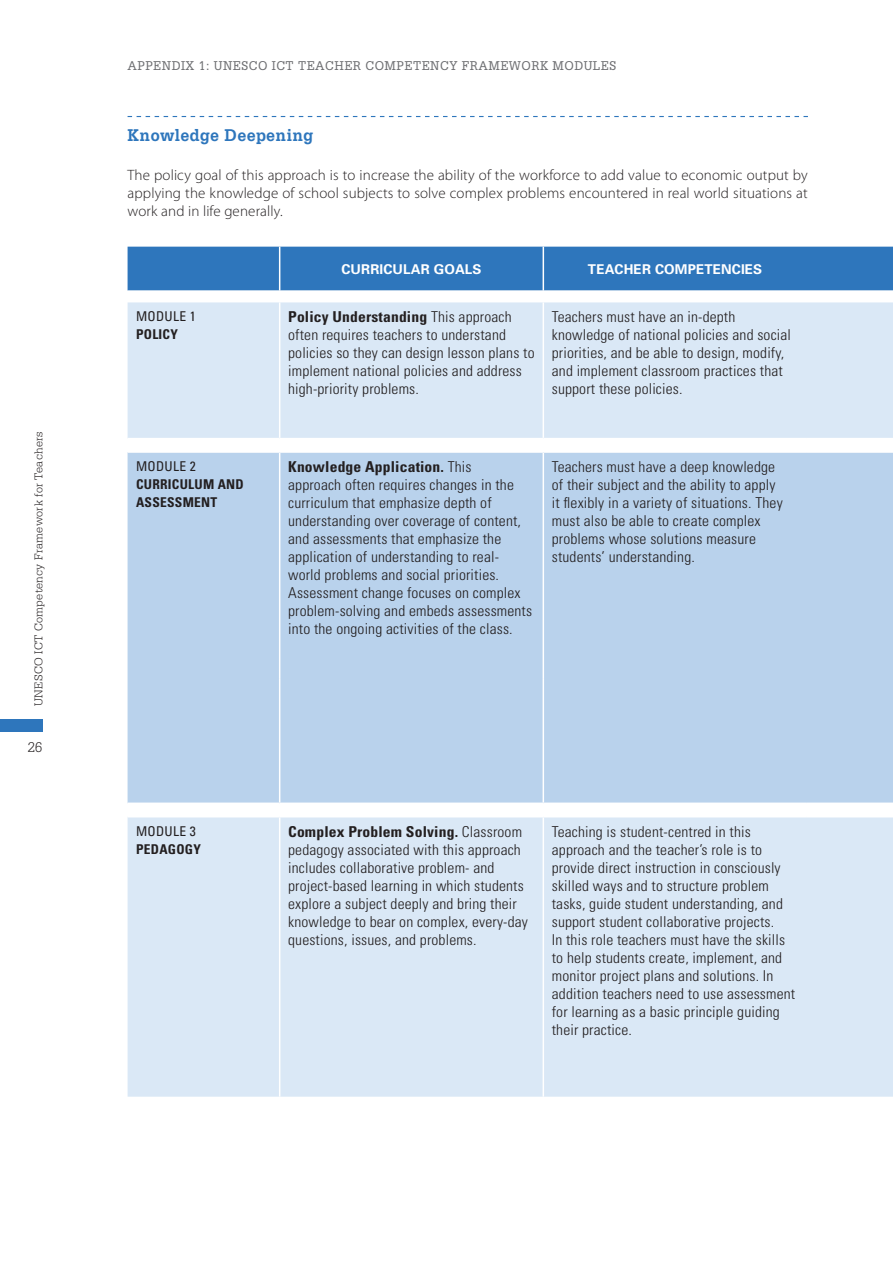
<style>
.page{position:relative;width:893px;height:1263px;background:#fff}
.page>*{position:absolute;margin:0;border:0;box-sizing:border-box;transform-origin:0 0}
.intertitre_filet{font:700 18px "Serifa";letter-spacing:.02em;color:#2e76bc;scale:.9 1}
.ANNEX_txt{font:300 condensed 15px/18px "Univers";letter-spacing:.01em;color:#231f20;scale:1.04 1}
.text_justif{font:300 15px/18px "Myriad Pro";letter-spacing:.01em;color:#231f20;text-align:justify}
.t1{font:300 15px "Serifa";color:#231f20;scale:.96 1}
.t2{font:13.5px "Serifa";letter-spacing:.04em;color:#6c6d70;scale:.9 1}
.ANNEX_Droit{font:700 condensed 13.5px/18px "Univers";letter-spacing:.02em;color:#231f20}
.ANNEX_entete_centre{font:700 13.5px "Univers";letter-spacing:.01em;color:#fff}
.ANNEX_Droit-2{font:condensed 13.5px/18px "Univers";letter-spacing:.02em;color:#231f20}
.t3{font:300 12px "Serifa";letter-spacing:.02em;color:#231f20}
.s1{font-weight:700}
.s2{font-weight:400}
</style>
<div class="page">
<div style="left:0;top:719px;width:43px;height:12px;background:#2e76bc"></div>
<div style="left:128px;top:247px;width:765px;height:44px;background:#2e76bc"></div>
<div style="left:128px;top:302px;width:765px;height:136px;background:#dae8f6"></div>
<div style="left:128px;top:453px;width:765px;height:349px;background:#b9d2ec"></div>
<div style="left:128px;top:817px;width:765px;height:280px;background:#dae8f6"></div>
<hr style="left:279px;top:302px;width:1px;height:136px;background:#fff">
<hr style="left:543px;top:302px;width:1px;height:136px;background:#fff">
<hr style="left:279px;top:453px;width:1px;height:226px;background:#fff">
<hr style="left:543px;top:453px;width:1px;height:226px;background:#fff">
<hr style="left:279px;top:679px;width:1px;height:123px;background:#fff">
<hr style="left:543px;top:679px;width:1px;height:123px;background:#fff">
<hr style="left:279px;top:817px;width:1px;height:280px;background:#fff">
<hr style="left:543px;top:817px;width:1px;height:280px;background:#fff">
<hr style="left:279px;top:247px;width:1px;height:44px;background:#fff">
<hr style="left:543px;top:247px;width:1px;height:44px;background:#fff">
<svg style="left:128px;top:116px;width:680px;height:1px"></svg>
<p class="t3" style="left:32px;top:706px;width:276px;rotate:-90deg">UNESCO ICT Competency Framework for Teachers</p>
<p class="t1" style="left:28px;top:738px;width:17px">26</p>
<p class="t2" style="left:128px;top:58px;width:544px">APPENDIX 1: UNESCO ICT TEACHER COMPETENCY FRAMEWORK MODULES</p>
<p class="intertitre_filet" style="left:128px;top:125px;width:208px">Knowledge Deepening</p>
<p class="text_justif" style="left:128px;top:166px;width:682px">The policy goal of this approach is to increase the ability of the workforce to add value to economic output by applying the knowledge of school subjects to solve complex problems encountered in real world situations at work and in life generally.</p>
<p class="ANNEX_entete_centre" style="left:341px;top:261px;width:142px">CURRICULAR GOALS</p>
<p class="ANNEX_entete_centre" style="left:588px;top:261px;width:176px">TEACHER COMPETENCIES</p>
<p class="ANNEX_Droit-2" style="left:136px;top:307px;width:61px">MODULE 1<br><span class="s1">POLICY</span></p>
<p class="ANNEX_txt" style="left:288px;top:308px;width:238px"><span class="s1">Policy Understanding</span> This approach often requires teachers to understand policies so they can design lesson plans to implement national policies and address high-priority problems.</p>
<p class="ANNEX_txt" style="left:552px;top:308px;width:232px">Teachers must have an in-depth knowledge of national policies and social priorities, and be able to design, modify, and implement classroom practices that support these policies.</p>
<p class="ANNEX_Droit" style="left:136px;top:457px;width:109px"><span class="s2">MODULE 2<br></span>CURRICULUM AND<br>ASSESSMENT</p>
<p class="ANNEX_txt" style="left:288px;top:458px;width:236px"><span class="s1">Knowledge Application.</span> This<br>approach often requires changes in the curriculum that emphasize depth of understanding over coverage of content, and assessments that emphasize the application of understanding to real&shy;world problems and social priorities.<br>Assessment change focuses on complex problem-solving and embeds assessments into the ongoing activities of the class.</p>
<p class="ANNEX_txt" style="left:552px;top:458px;width:224px">Teachers must have a deep knowledge of their subject and the ability to apply it flexibly in a variety of situations. They must also be able to create complex problems whose solutions measure students’ understanding.</p>
<p class="ANNEX_Droit" style="left:136px;top:822px;width:66px"><span class="s2">MODULE 3<br></span>PEDAGOGY</p>
<p class="ANNEX_txt" style="left:288px;top:823px;width:232px"><span class="s1">Complex Problem Solving.</span> Classroom pedagogy associated with this approach includes collaborative problem- and project-based learning in which students explore a subject deeply and bring their knowledge to bear on complex, every-day questions, issues, and problems.</p>
<p class="ANNEX_txt" style="left:552px;top:823px;width:236px">Teaching is student-centred in this approach and the teacher’s role is to provide direct instruction in consciously skilled ways and to structure problem tasks, guide student understanding, and support student collaborative projects.<br>In this role teachers must have the skills to help students create, implement, and monitor project plans and solutions. In addition teachers need to use assessment for learning as a basic principle guiding their practice.</p>
</div>
